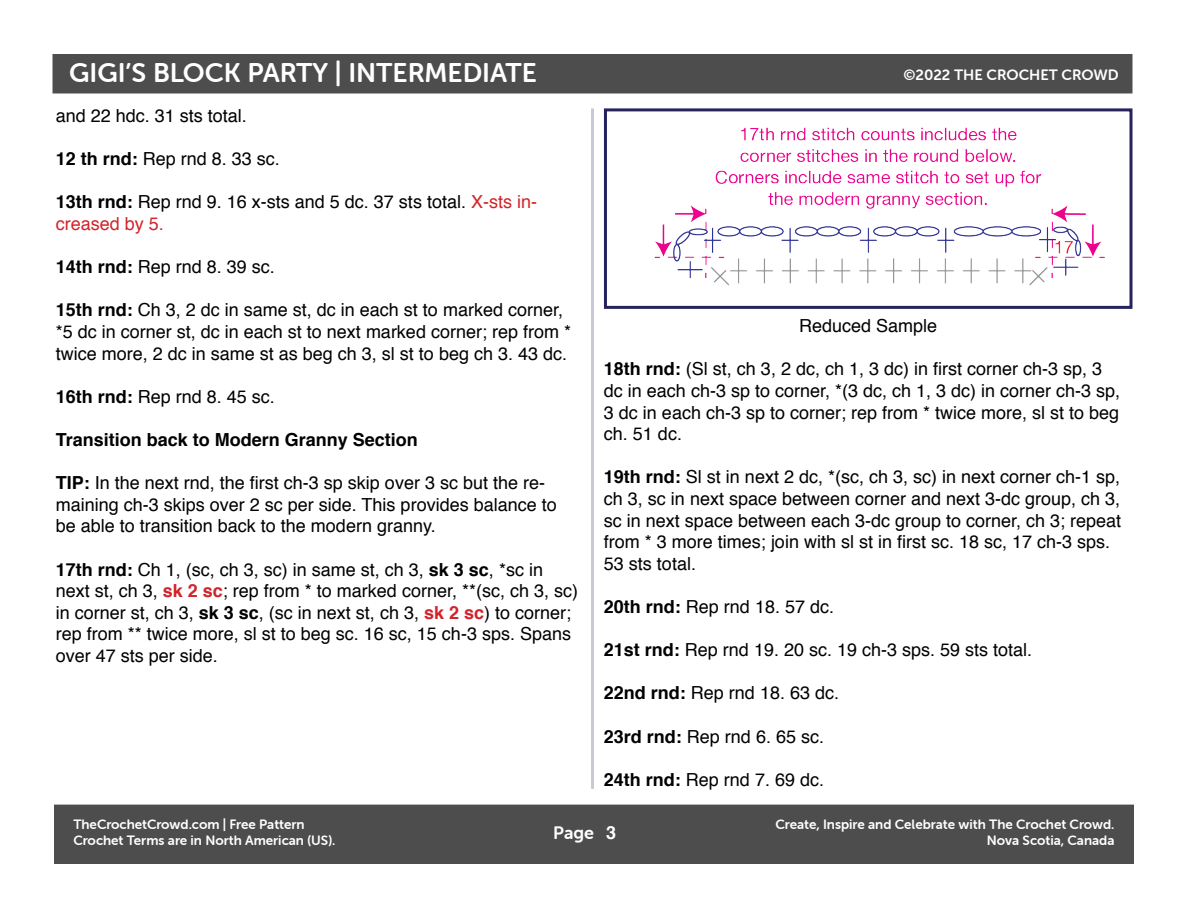
<style>
.page{position:relative;width:1188px;height:918px;background:#fff}
.page>*{position:absolute;margin:0;border:0;box-sizing:border-box;transform-origin:0 0}
.t1{font:27px "Museo Sans Rounded 700";color:#fff}
.t2{font:18px/21.6px "Helvetica";color:#000}
.t3{font:700 18px "Helvetica";color:#000}
.t4{font:18px "Museo Sans Rounded 700";color:#fff}
.t5{font:15px "Museo Sans Rounded 700";color:#fff}
.t6{font:13.5px/16.2px "Museo Sans Rounded 700";color:#fff;text-align:right}
.s1{font-weight:700}
.s2{color:#d2232a}
.s3{font-weight:700;color:#d2232a}
.s4{font-family:"Helvetica";font-weight:700}
</style>
<div class="page">
<div style="left:53px;top:55px;width:1079px;height:38px;background:#4d4d4d"></div>
<img style="left:654px;top:127px;width:451px;height:159px">
<div style="left:604px;top:108px;width:528px;height:201px;border:3px solid #26225b"></div>
<hr style="left:591px;top:108px;width:3px;height:681px;background:#25225a">
<div style="left:55px;top:805px;width:1078px;height:58px;background:#4d4d4d"></div>
<h1 class="t1" style="left:69px;top:57px;width:469px">GIGI’S BLOCK PARTY | INTERMEDIATE</h1>
<p class="t5" style="left:903px;top:66px;width:217px">©2022 THE CROCHET CROWD</p>
<p class="t2" style="left:56px;top:105px;width:193px">and 22 hdc. 31 sts total.</p>
<p class="t2" style="left:56px;top:149px;width:226px"><span class="s1">12 th rnd:</span> Rep rnd 8. 33 sc.</p>
<p class="t2" style="left:56px;top:192px;width:483px"><span class="s1">13th rnd:</span> Rep rnd 9. 16 x-sts and 5 dc. 37 sts total. <span class="s2">X-sts in&shy;creased by 5.</span></p>
<p class="t2" style="left:56px;top:257px;width:221px"><span class="s1">14th rnd:</span> Rep rnd 8. 39 sc.</p>
<p class="t2" style="left:56px;top:300px;width:517px"><span class="s1">15th rnd:</span> Ch 3, 2 dc in same st, dc in each st to marked corner, *5 dc in corner st, dc in each st to next marked corner; rep from * twice more, 2 dc in same st as beg ch 3, sl st to beg ch 3. 43 dc.</p>
<p class="t2" style="left:56px;top:386px;width:221px"><span class="s1">16th rnd:</span> Rep rnd 8. 45 sc.</p>
<p class="t3" style="left:56px;top:425px;width:364px">Transition back to Modern Granny Section</p>
<p class="t2" style="left:56px;top:473px;width:502px"><span class="s1">TIP:</span> In the next rnd, the first ch-3 sp skip over 3 sc but the re&shy;maining ch-3 skips over 2 sc per side. This provides balance to be able to transition back to the modern granny.</p>
<p class="t2" style="left:56px;top:559px;width:524px"><span class="s1">17th rnd:</span> Ch 1, (sc, ch 3, sc) in same st, ch 3, <span class="s1">sk 3 sc</span>, *sc in next st, ch 3, <span class="s3">sk 2 sc</span>; rep from * to marked corner, **(sc, ch 3, sc) in corner st, ch 3, <span class="s1">sk 3 sc</span>, (sc in next st, ch 3, <span class="s3">sk 2 sc</span>) to corner; rep from ** twice more, sl st to beg sc. 16 sc, 15 ch-3 sps. Spans over 47 sts per side.</p>
<p class="t2" style="left:799px;top:316px;width:140px">Reduced Sample</p>
<p class="t2" style="left:604px;top:359px;width:518px"><span class="s1">18th rnd:</span> (Sl st, ch 3, 2 dc, ch 1, 3 dc) in first corner ch-3 sp, 3 dc in each ch-3 sp to corner, *(3 dc, ch 1, 3 dc) in corner ch-3 sp, 3 dc in each ch-3 sp to corner; rep from * twice more, sl st to beg ch. 51 dc.</p>
<p class="t2" style="left:604px;top:467px;width:519px"><span class="s1">19th rnd:</span> Sl st in next 2 dc, *(sc, ch 3, sc) in next corner ch-1 sp, ch 3, sc in next space between corner and next 3-dc group, ch 3, sc in next space between each 3-dc group to corner, ch 3; repeat from * 3 more times; join with sl st in first sc. 18 sc, 17 ch-3 sps.<br>53 sts total.</p>
<p class="t2" style="left:604px;top:596px;width:232px"><span class="s1">20th rnd:</span> Rep rnd 18. 57 dc.</p>
<p class="t2" style="left:604px;top:640px;width:430px"><span class="s1">21st rnd:</span> Rep rnd 19. 20 sc. 19 ch-3 sps. 59 sts total.</p>
<p class="t2" style="left:604px;top:683px;width:237px"><span class="s1">22nd rnd:</span> Rep rnd 18. 63 dc.</p>
<p class="t2" style="left:604px;top:726px;width:222px"><span class="s1">23rd rnd:</span> Rep rnd 6. 65 sc.</p>
<p class="t2" style="left:604px;top:769px;width:222px"><span class="s1">24th rnd:</span> Rep rnd 7. 69 dc.</p>
<p class="t6" style="left:73px;top:816px;width:264px;text-align:left">TheCrochetCrowd.com | Free Pattern<br>Crochet Terms are in North American (US).</p>
<p class="t4" style="left:553px;top:823px;width:65px">Page <span class="s4">3</span></p>
<p class="t6" style="left:776px;top:816px;width:340px">Create, Inspire and Celebrate with The Crochet Crowd.<br>Nova Scotia, Canada</p>
</div>
